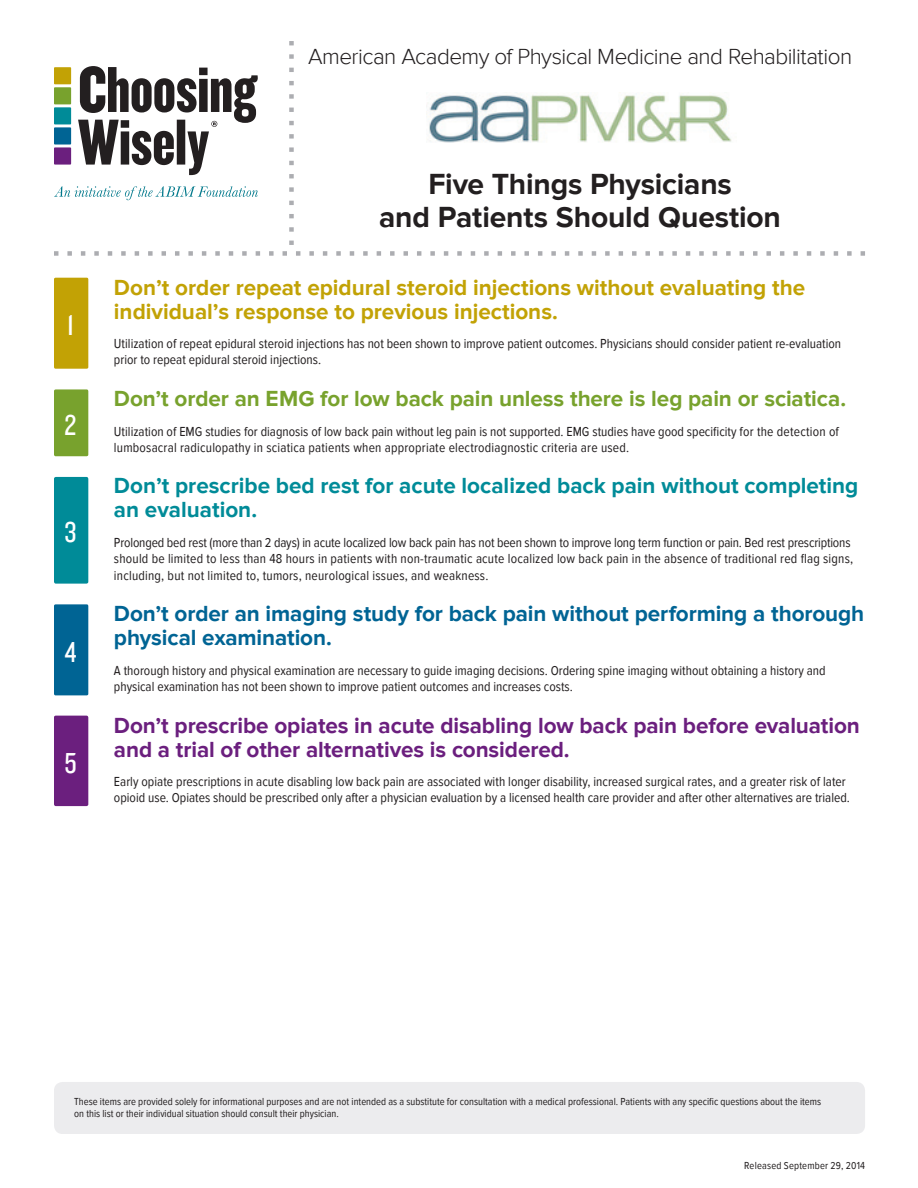
<style>
.page{position:relative;width:918px;height:1188px;background:#fff}
.page>*{position:absolute;margin:0;border:0;box-sizing:border-box;transform-origin:0 0}
.t1{font:700 30px/33px "Proxima Nova";letter-spacing:-.005em;color:#231f20;text-align:center}
.t2{font:30px "Knockout 29 Junior Ltweight";color:#fff}
.t3{font:700 22.5px/24px "Proxima Nova";letter-spacing:-.005em;color:#6b1f7e}
.t4{font:700 22.5px/24px "Proxima Nova";color:#c2a205}
.t5{font:700 22.5px/24px "Proxima Nova";letter-spacing:-.005em;color:#006494}
.t6{font:700 22.5px/24px "Proxima Nova";color:#008b98}
.t7{font:700 22.5px "Proxima Nova";letter-spacing:-.005em;color:#78a22d}
.t8{font:300 22.5px "Proxima Nova";letter-spacing:-.025em;color:#231f20}
.t9{font:13.5px/16.2px "Proxima Nova Cond";color:#231f20}
.t10{font:10.5px/12px "Proxima Nova Cond";color:#231f20}
.t11{font:10.5px "Proxima Nova Cond";letter-spacing:.02em;color:#231f20}
</style>
<div class="page">
<svg style="left:54px;top:251px;width:811px;height:5px"></svg>
<svg style="left:289px;top:41px;width:5px;height:204px"></svg>
<div style="left:54px;top:67px;width:17px;height:17px;background:#c2a205"></div>
<div style="left:54px;top:87px;width:17px;height:17px;background:#78a22d"></div>
<div style="left:54px;top:107px;width:17px;height:17px;background:#008b98"></div>
<div style="left:54px;top:127px;width:17px;height:18px;background:#006494"></div>
<div style="left:54px;top:147px;width:17px;height:18px;background:#6b1f7e"></div>
<svg style="left:78px;top:66px;width:180px;height:109px"></svg>
<svg style="left:54px;top:186px;width:204px;height:14px"></svg>
<div style="left:54px;top:477px;width:34px;height:107px;background:#008b98;border-radius:2px"></div>
<div style="left:54px;top:278px;width:34px;height:91px;background:#c2a205;border-radius:2px"></div>
<div style="left:54px;top:389px;width:34px;height:67px;background:#78a22d;border-radius:2px"></div>
<div style="left:54px;top:1082px;width:811px;height:52px;background:#ececee;border-radius:9px"></div>
<div style="left:54px;top:716px;width:34px;height:90px;background:#6b1f7e;border-radius:2px"></div>
<div style="left:54px;top:604px;width:34px;height:91px;background:#006494;border-radius:2px"></div>
<img style="left:426px;top:92px;width:306px;height:51px">
<h2 class="t8" style="left:308px;top:44px;width:546px">American Academy of Physical Medicine and Rehabilitation</h2>
<h1 class="t2" style="left:67px;top:306px;width:8px">1</h1>
<h1 class="t2" style="left:65px;top:406px;width:13px">2</h1>
<h1 class="t2" style="left:65px;top:513px;width:13px">3</h1>
<h1 class="t2" style="left:65px;top:633px;width:13px">4</h1>
<h1 class="t2" style="left:64px;top:744px;width:14px">5</h1>
<h1 class="t1" style="left:379px;top:168px;width:403px">Five Things Physicians<br>and Patients Should Question</h1>
<h2 class="t4" style="left:114px;top:276px;width:693px">Don’t order repeat epidural steroid injections without evaluating the individual’s response to previous injections.</h2>
<p class="t9" style="left:114px;top:336px;width:729px">Utilization of repeat epidural steroid injections has not been shown to improve patient outcomes. Physicians should consider patient re-evaluation prior to repeat epidural steroid injections.</p>
<h2 class="t7" style="left:114px;top:386px;width:734px">Don’t order an EMG for low back pain unless there is leg pain or sciatica.</h2>
<p class="t9" style="left:114px;top:423px;width:727px">Utilization of EMG studies for diagnosis of low back pain without leg pain is not supported. EMG studies have good specificity for the detection of lumbosacral radiculopathy in sciatica patients when appropriate electrodiagnostic criteria are used.</p>
<h2 class="t6" style="left:114px;top:474px;width:746px">Don’t prescribe bed rest for acute localized back pain without completing an evaluation.</h2>
<p class="t9" style="left:114px;top:535px;width:741px">Prolonged bed rest (more than 2 days) in acute localized low back pain has not been shown to improve long term function or pain. Bed rest prescriptions should be limited to less than 48 hours in patients with non-traumatic acute localized low back pain in the absence of traditional red flag signs, including, but not limited to, tumors, neurological issues, and weakness.</p>
<h2 class="t5" style="left:114px;top:602px;width:752px">Don’t order an imaging study for back pain without performing a thorough physical examination.</h2>
<p class="t9" style="left:114px;top:663px;width:713px">A thorough history and physical examination are necessary to guide imaging decisions. Ordering spine imaging without obtaining a history and physical examination has not been shown to improve patient outcomes and increases costs.</p>
<h2 class="t3" style="left:114px;top:714px;width:747px">Don’t prescribe opiates in acute disabling low back pain before evaluation and a trial of other alternatives is considered.</h2>
<p class="t9" style="left:114px;top:774px;width:738px">Early opiate prescriptions in acute disabling low back pain are associated with longer disability, increased surgical rates, and a greater risk of later opioid use. Opiates should be prescribed only after a physician evaluation by a licensed health care provider and after other alternatives are trialed.</p>
<p class="t10" style="left:74px;top:1096px;width:748px">These items are provided solely for informational purposes and are not intended as a substitute for consultation with a medical professional. Patients with any specific questions about the items on this list or their individual situation should consult their physician.</p>
<p class="t11" style="left:744px;top:1160px;width:122px">Released September 29, 2014</p>
</div>
